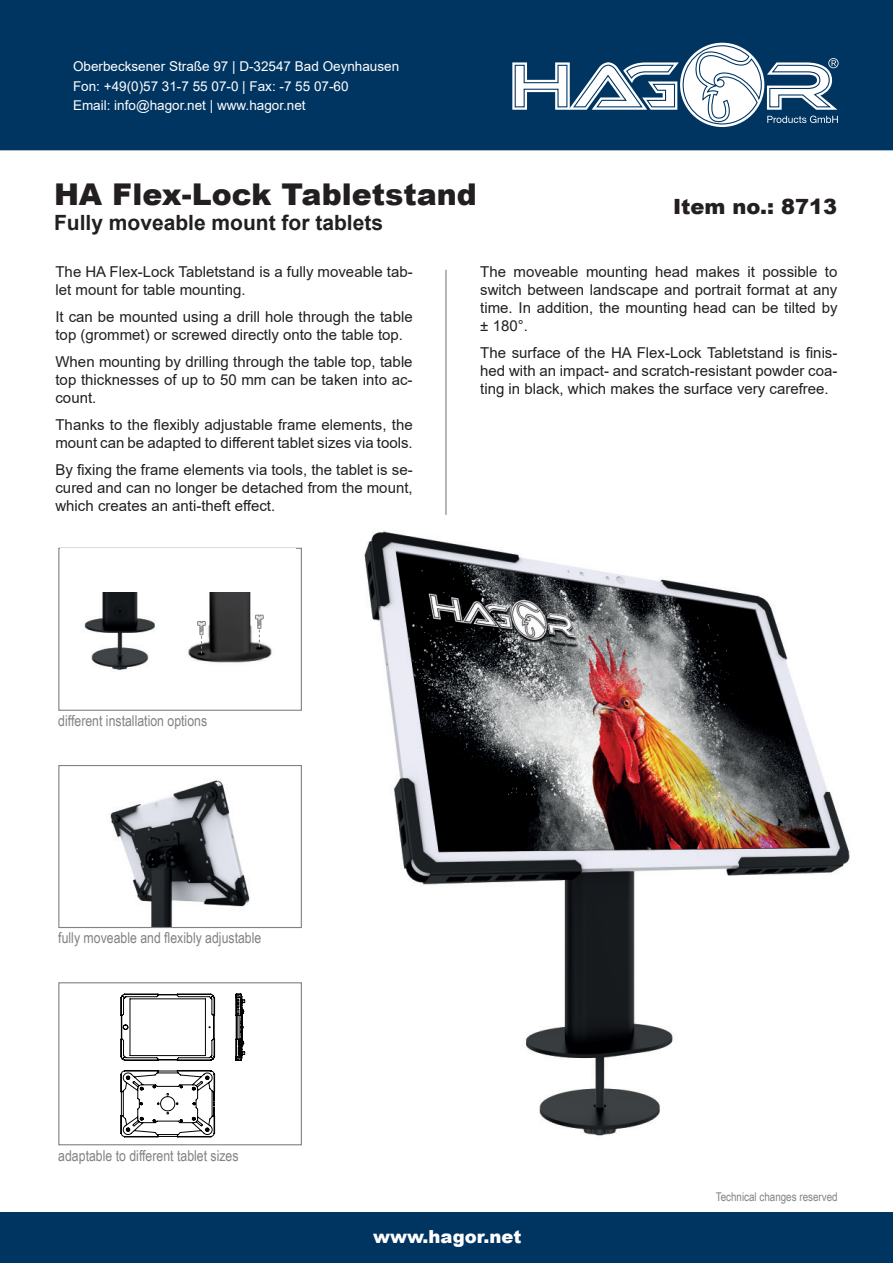
<style>
.page{position:relative;width:893px;height:1263px;background:#fff}
.page>*{position:absolute;margin:0;border:0;box-sizing:border-box;transform-origin:0 0}
.t1{font:900 30px "Arial";color:#231f20}
.t2{font:700 21px "Arial";color:#231f20}
.t3{font:900 21px "Arial";color:#231f20}
.t4{font:900 18px "Arial";color:#fff}
.t5{font:15px/18px "Arial";color:#231f20;text-align:justify}
.t6{font:15px "Arial Narrow";color:#808285}
.t7{font:13.5px/19.5px "Arial";color:#fff}
.t8{font:12px "Arial Narrow";color:#808285}
</style>
<div class="page">
<img style="left:364px;top:531px;width:486px;height:605px">
<hr style="left:445px;top:270px;width:2px;height:245px;background:#9d9fa2">
<img style="left:110px;top:780px;width:140px;height:146px">
<div style="left:58px;top:765px;width:244px;height:163px;border:1px solid #808285"></div>
<div style="left:58px;top:982px;width:244px;height:163px;border:1px solid #808285"></div>
<svg style="left:120px;top:994px;width:95px;height:67px"></svg>
<svg style="left:235px;top:993px;width:10px;height:68px"></svg>
<svg style="left:120px;top:1070px;width:95px;height:67px"></svg>
<img style="left:84px;top:592px;width:71px;height:78px">
<div style="left:58px;top:548px;width:244px;height:163px;border:1px solid #808285"></div>
<img style="left:188px;top:592px;width:84px;height:71px">
<svg style="left:197px;top:621px;width:9px;height:32px"></svg>
<svg style="left:255px;top:615px;width:9px;height:32px"></svg>
<div style="left:61px;top:549px;width:235px;height:42px;background:#fff"></div>
<div style="left:0;top:1213px;width:893px;height:50px;background:#003562"></div>
<div style="left:0;top:0;width:893px;height:150px;background:#003562"></div>
<svg style="left:502px;top:39px;width:358px;height:93px"></svg>
<p class="t7" style="left:73px;top:57px;width:328px">Oberbecksener Straße 97 | D-32547 Bad Oeynhausen<br>Fon: +49(0)57 31-7 55 07-0 | Fax: -7 55 07-60<br>Email: info@hagor.net | www.hagor.net</p>
<h1 class="t1" style="left:54px;top:173px;width:424px">HA Flex-Lock Tabletstand</h1>
<h2 class="t2" style="left:54px;top:208px;width:331px">Fully moveable mount for tablets</h2>
<h2 class="t3" style="left:673px;top:191px;width:166px">Item no.: 8713</h2>
<p class="t5" style="left:55px;top:263px;width:359px">The HA Flex-Lock Tabletstand is a fully moveable tab&shy;let mount for table mounting.</p>
<p class="t5" style="left:55px;top:308px;width:359px">It can be mounted using a drill hole through the table top (grommet) or screwed directly onto the table top.</p>
<p class="t5" style="left:55px;top:353px;width:359px">When mounting by drilling through the table top, table top thicknesses of up to 50 mm can be taken into ac&shy;count.</p>
<p class="t5" style="left:55px;top:416px;width:359px">Thanks to the flexibly adjustable frame elements, the mount can be adapted to different tablet sizes via tools.</p>
<p class="t5" style="left:55px;top:461px;width:359px">By fixing the frame elements via tools, the tablet is se&shy;cured and can no longer be detached from the mount, which creates an anti-theft effect.</p>
<p class="t5" style="left:480px;top:263px;width:359px">The moveable mounting head makes it possible to switch between landscape and portrait format at any time. In addition, the mounting head can be tilted by ± 180°.</p>
<p class="t5" style="left:480px;top:344px;width:359px">The surface of the HA Flex-Lock Tabletstand is finis&shy;hed with an impact- and scratch-resistant powder coa&shy;ting in black, which makes the surface very carefree.</p>
<p class="t6" style="left:58px;top:710px;width:150px">different installation options</p>
<p class="t6" style="left:58px;top:927px;width:205px">fully moveable and flexibly adjustable</p>
<p class="t6" style="left:58px;top:1144px;width:182px">adaptable to different tablet sizes</p>
<p class="t8" style="left:716px;top:1188px;width:123px">Technical changes reserved</p>
<p class="t4" style="left:373px;top:1223px;width:150px">www.hagor.net</p>
</div>
